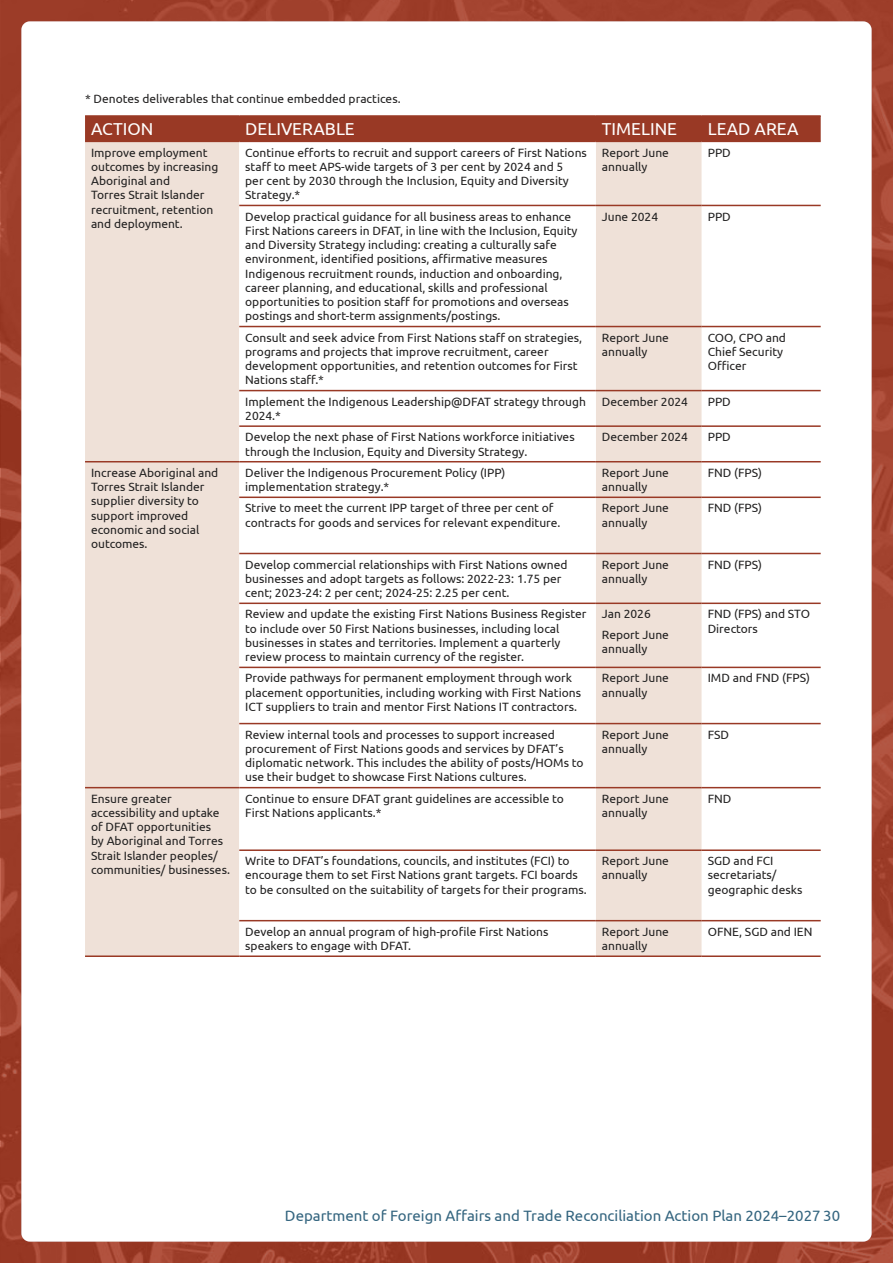
<style>
.page{position:relative;width:893px;height:1263px;background:#fff}
.page>*{position:absolute;margin:0;border:0;box-sizing:border-box;transform-origin:0 0}
.t1{font:17.25px "Ubuntu";color:#fff}
.t2{font:15px "Ubuntu";color:#34657f}
.t3{font:12px/14.2px "Ubuntu";color:#222121}
</style>
<div class="page">
<img style="left:0;top:0;width:893px;height:1263px">
<div style="left:85px;top:117px;width:736px;height:24px;background:#993925"></div>
<div style="left:85px;top:142px;width:154px;height:813px;background:#efe1d8"></div>
<svg style="left:239px;top:142px;width:582px;height:813px"></svg>
<hr style="left:85px;top:115px;width:154px;height:2px;background:#993925">
<hr style="left:239px;top:115px;width:357px;height:2px;background:#993925">
<hr style="left:596px;top:115px;width:106px;height:2px;background:#993925">
<hr style="left:702px;top:115px;width:119px;height:2px;background:#993925">
<hr style="left:85px;top:141px;width:154px;height:1px;background:#993925">
<hr style="left:239px;top:141px;width:357px;height:1px;background:#993925">
<hr style="left:596px;top:141px;width:106px;height:1px;background:#993925">
<hr style="left:702px;top:141px;width:119px;height:1px;background:#993925">
<hr style="left:239px;top:205px;width:357px;height:1px;background:#993925">
<hr style="left:596px;top:205px;width:106px;height:1px;background:#993925">
<hr style="left:702px;top:205px;width:119px;height:1px;background:#993925">
<hr style="left:239px;top:326px;width:357px;height:1px;background:#993925">
<hr style="left:596px;top:326px;width:106px;height:1px;background:#993925">
<hr style="left:702px;top:326px;width:119px;height:1px;background:#993925">
<hr style="left:239px;top:390px;width:357px;height:1px;background:#993925">
<hr style="left:596px;top:390px;width:106px;height:1px;background:#993925">
<hr style="left:702px;top:390px;width:119px;height:1px;background:#993925">
<hr style="left:239px;top:425px;width:357px;height:2px;background:#993925">
<hr style="left:596px;top:425px;width:106px;height:2px;background:#993925">
<hr style="left:702px;top:425px;width:119px;height:2px;background:#993925">
<hr style="left:85px;top:461px;width:154px;height:1px;background:#993925">
<hr style="left:239px;top:461px;width:357px;height:1px;background:#993925">
<hr style="left:596px;top:461px;width:106px;height:1px;background:#993925">
<hr style="left:702px;top:461px;width:119px;height:1px;background:#993925">
<hr style="left:239px;top:496px;width:357px;height:2px;background:#993925">
<hr style="left:596px;top:496px;width:106px;height:2px;background:#993925">
<hr style="left:702px;top:496px;width:119px;height:2px;background:#993925">
<hr style="left:239px;top:553px;width:357px;height:1px;background:#993925">
<hr style="left:596px;top:553px;width:106px;height:1px;background:#993925">
<hr style="left:702px;top:553px;width:119px;height:1px;background:#993925">
<hr style="left:239px;top:602px;width:357px;height:2px;background:#993925">
<hr style="left:596px;top:602px;width:106px;height:2px;background:#993925">
<hr style="left:702px;top:602px;width:119px;height:2px;background:#993925">
<hr style="left:239px;top:667px;width:357px;height:1px;background:#993925">
<hr style="left:596px;top:667px;width:106px;height:1px;background:#993925">
<hr style="left:702px;top:667px;width:119px;height:1px;background:#993925">
<hr style="left:239px;top:723px;width:357px;height:1px;background:#993925">
<hr style="left:596px;top:723px;width:106px;height:1px;background:#993925">
<hr style="left:702px;top:723px;width:119px;height:1px;background:#993925">
<hr style="left:85px;top:787px;width:154px;height:1px;background:#993925">
<hr style="left:239px;top:787px;width:357px;height:1px;background:#993925">
<hr style="left:596px;top:787px;width:106px;height:1px;background:#993925">
<hr style="left:702px;top:787px;width:119px;height:1px;background:#993925">
<hr style="left:239px;top:849px;width:357px;height:2px;background:#993925">
<hr style="left:596px;top:849px;width:106px;height:2px;background:#993925">
<hr style="left:702px;top:849px;width:119px;height:2px;background:#993925">
<hr style="left:239px;top:920px;width:357px;height:1px;background:#993925">
<hr style="left:596px;top:920px;width:106px;height:1px;background:#993925">
<hr style="left:702px;top:920px;width:119px;height:1px;background:#993925">
<hr style="left:85px;top:955px;width:154px;height:2px;background:#993925">
<hr style="left:239px;top:955px;width:357px;height:2px;background:#993925">
<hr style="left:596px;top:955px;width:106px;height:2px;background:#993925">
<hr style="left:702px;top:955px;width:119px;height:2px;background:#993925">
<p class="t3" style="left:85px;top:91px;width:317px">* Denotes deliverables that continue embedded practices.</p>
<h1 class="t1" style="left:91px;top:119px;width:64px">ACTION</h1>
<h1 class="t1" style="left:245px;top:119px;width:111px">DELIVERABLE</h1>
<h1 class="t1" style="left:602px;top:119px;width:77px">TIMELINE</h1>
<h1 class="t1" style="left:708px;top:119px;width:92px">LEAD AREA</h1>
<p class="t3" style="left:91px;top:145px;width:129px">Improve employment outcomes by increasing<br>Aboriginal and<br>Torres Strait Islander recruitment, retention and deployment.</p>
<p class="t3" style="left:245px;top:145px;width:343px">Continue efforts to recruit and support careers of First Nations staff to meet APS-wide targets of 3 per cent by 2024 and 5<br>per cent by 2030 through the Inclusion, Equity and Diversity Strategy.*</p>
<p class="t3" style="left:602px;top:145px;width:69px">Report June annually</p>
<p class="t3" style="left:708px;top:145px;width:25px">PPD</p>
<p class="t3" style="left:245px;top:209px;width:334px">Develop practical guidance for all business areas to enhance First Nations careers in DFAT, in line with the Inclusion, Equity and Diversity Strategy including: creating a culturally safe environment, identified positions, affirmative measures Indigenous recruitment rounds, induction and onboarding, career planning, and educational, skills and professional opportunities to position staff for promotions and overseas postings and short-term assignments/postings.</p>
<p class="t3" style="left:602px;top:209px;width:58px">June 2024</p>
<p class="t3" style="left:708px;top:209px;width:25px">PPD</p>
<p class="t3" style="left:245px;top:330px;width:338px">Consult and seek advice from First Nations staff on strategies, programs and projects that improve recruitment, career development opportunities, and retention outcomes for First Nations staff.*</p>
<p class="t3" style="left:602px;top:330px;width:69px">Report June annually</p>
<p class="t3" style="left:708px;top:330px;width:80px">COO, CPO and<br>Chief Security<br>Officer</p>
<p class="t3" style="left:245px;top:394px;width:342px">Implement the Indigenous Leadership@DFAT strategy through<br>2024.*</p>
<p class="t3" style="left:602px;top:394px;width:88px">December 2024</p>
<p class="t3" style="left:708px;top:394px;width:25px">PPD</p>
<p class="t3" style="left:245px;top:430px;width:331px">Develop the next phase of First Nations workforce initiatives through the Inclusion, Equity and Diversity Strategy.</p>
<p class="t3" style="left:602px;top:430px;width:88px">December 2024</p>
<p class="t3" style="left:708px;top:430px;width:25px">PPD</p>
<p class="t3" style="left:91px;top:465px;width:129px">Increase Aboriginal and<br>Torres Strait Islander supplier diversity to support improved economic and social outcomes.</p>
<p class="t3" style="left:245px;top:465px;width:262px">Deliver the Indigenous Procurement Policy (IPP) implementation strategy.*</p>
<p class="t3" style="left:602px;top:465px;width:69px">Report June annually</p>
<p class="t3" style="left:708px;top:465px;width:56px">FND (FPS)</p>
<p class="t3" style="left:245px;top:501px;width:317px">Strive to meet the current IPP target of three per cent of contracts for goods and services for relevant expenditure.</p>
<p class="t3" style="left:602px;top:501px;width:69px">Report June annually</p>
<p class="t3" style="left:708px;top:501px;width:56px">FND (FPS)</p>
<p class="t3" style="left:245px;top:557px;width:324px">Develop commercial relationships with First Nations owned businesses and adopt targets as follows: 2022-23: 1.75 per cent; 2023-24: 2 per cent; 2024-25: 2.25 per cent.</p>
<p class="t3" style="left:602px;top:557px;width:69px">Report June annually</p>
<p class="t3" style="left:708px;top:557px;width:56px">FND (FPS)</p>
<p class="t3" style="left:245px;top:607px;width:343px">Review and update the existing First Nations Business Register to include over 50 First Nations businesses, including local businesses in states and territories. Implement a quarterly review process to maintain currency of the register.</p>
<p class="t3" style="left:602px;top:603px;width:69px;line-height:20.7px">Jan 2026<br>Report June</p>
<p class="t3" style="left:708px;top:607px;width:104px">FND (FPS) and STO<br>Directors</p>
<p class="t3" style="left:602px;top:641px;width:47px">annually</p>
<p class="t3" style="left:245px;top:671px;width:337px">Provide pathways for permanent employment through work placement opportunities, including working with First Nations<br>ICT suppliers to train and mentor First Nations IT contractors.</p>
<p class="t3" style="left:602px;top:671px;width:69px">Report June annually</p>
<p class="t3" style="left:708px;top:671px;width:104px">IMD and FND (FPS)</p>
<p class="t3" style="left:245px;top:727px;width:340px">Review internal tools and processes to support increased procurement of First Nations goods and services by DFAT’s diplomatic network. This includes the ability of posts/HOMs to use their budget to showcase First Nations cultures.</p>
<p class="t3" style="left:602px;top:727px;width:69px">Report June annually</p>
<p class="t3" style="left:708px;top:727px;width:23px">FSD</p>
<p class="t3" style="left:91px;top:791px;width:140px">Ensure greater accessibility and uptake of DFAT opportunities<br>by Aboriginal and Torres<br>Strait Islander peoples/ communities/ businesses.</p>
<p class="t3" style="left:245px;top:791px;width:320px">Continue to ensure DFAT grant guidelines are accessible to<br>First Nations applicants.*</p>
<p class="t3" style="left:602px;top:791px;width:69px">Report June annually</p>
<p class="t3" style="left:708px;top:791px;width:25px">FND</p>
<p class="t3" style="left:245px;top:853px;width:343px">Write to DFAT’s foundations, councils, and institutes (FCI) to encourage them to set First Nations grant targets. FCI boards to be consulted on the suitability of targets for their programs.</p>
<p class="t3" style="left:602px;top:853px;width:69px">Report June annually</p>
<p class="t3" style="left:708px;top:853px;width:96px">SGD and FCI secretariats/ geographic desks</p>
<p class="t3" style="left:245px;top:924px;width:305px">Develop an annual program of high-profile First Nations speakers to engage with DFAT.</p>
<p class="t3" style="left:602px;top:924px;width:69px">Report June annually</p>
<p class="t3" style="left:708px;top:924px;width:106px">OFNE, SGD and IEN</p>
<p class="t2" style="left:285px;top:1206px;width:557px">Department of Foreign Affairs and Trade Reconciliation Action Plan 2024–2027 30</p>
</div>
